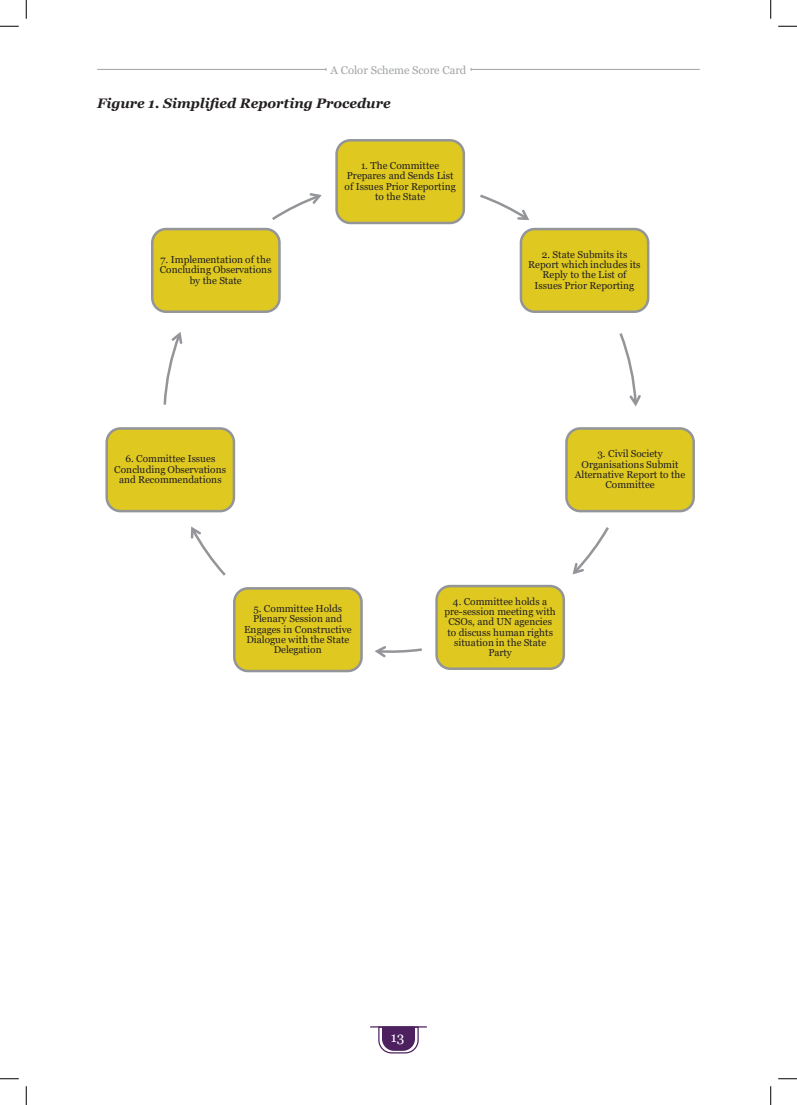
<style>
.page{position:relative;width:797px;height:1105px;background:#fff}
.page>*{position:absolute;margin:0;border:0;box-sizing:border-box;transform-origin:0 0}
.Monitoring_Figures{font:italic 700 13.75px "Georgia";color:#231f20}
.t1{font:13.75px "Georgia";color:#fff}
.t2{font:11.25px "Georgia";color:#a1a3a6}
.t3{font:10px/10.2px "Georgia";letter-spacing:.005em;color:#231f20;text-align:center}
</style>
<div class="page">
<svg style="left:377px;top:1027px;width:42px;height:27px"></svg>
<hr style="left:370px;top:1026px;width:57px;height:1px;background:#4d2160">
<hr style="left:97px;top:69px;width:229px;height:1px;background:#a1a3a6">
<hr style="left:471px;top:69px;width:228px;height:1px;background:#a1a3a6">
<div style="left:336px;top:140px;width:128px;height:83px;background:#dfc921;border-radius:14px"></div>
<div style="left:335px;top:139px;width:130px;height:85px;border:3px solid #939598;border-radius:14px"></div>
<svg style="left:480px;top:194px;width:49px;height:26px"></svg>
<div style="left:521px;top:229px;width:127px;height:83px;background:#dfc921;border-radius:14px"></div>
<div style="left:519px;top:228px;width:130px;height:85px;border:3px solid #939598;border-radius:14px"></div>
<svg style="left:619px;top:333px;width:22px;height:74px"></svg>
<div style="left:566px;top:428px;width:127px;height:83px;background:#dfc921;border-radius:14px"></div>
<div style="left:565px;top:427px;width:130px;height:85px;border:3px solid #939598;border-radius:14px"></div>
<svg style="left:572px;top:527px;width:37px;height:48px"></svg>
<div style="left:436px;top:586px;width:128px;height:83px;background:#dfc921;border-radius:14px"></div>
<div style="left:435px;top:585px;width:130px;height:85px;border:3px solid #939598;border-radius:14px"></div>
<svg style="left:375px;top:646px;width:47px;height:12px"></svg>
<div style="left:234px;top:588px;width:127px;height:83px;background:#dfc921;border-radius:14px"></div>
<div style="left:233px;top:587px;width:130px;height:85px;border:3px solid #939598;border-radius:14px"></div>
<div style="left:234px;top:588px;width:128px;height:84px;border:1px solid #939598;border-radius:14px"></div>
<svg style="left:190px;top:526px;width:36px;height:50px"></svg>
<div style="left:107px;top:428px;width:127px;height:83px;background:#dfc921;border-radius:14px"></div>
<div style="left:105px;top:427px;width:130px;height:85px;border:3px solid #939598;border-radius:14px"></div>
<svg style="left:163px;top:332px;width:20px;height:73px"></svg>
<div style="left:152px;top:229px;width:127px;height:83px;background:#dfc921;border-radius:14px"></div>
<div style="left:151px;top:228px;width:130px;height:85px;border:3px solid #939598;border-radius:14px"></div>
<svg style="left:272px;top:193px;width:50px;height:27px"></svg>
<svg style="left:0;top:25px;width:19px;height:2px"></svg>
<svg style="left:778px;top:25px;width:19px;height:2px"></svg>
<svg style="left:0;top:1078px;width:19px;height:1px"></svg>
<svg style="left:778px;top:1078px;width:19px;height:1px"></svg>
<svg style="left:25px;top:0;width:2px;height:19px"></svg>
<svg style="left:25px;top:1086px;width:2px;height:19px"></svg>
<svg style="left:770px;top:0;width:1px;height:19px"></svg>
<svg style="left:770px;top:1086px;width:1px;height:19px"></svg>
<p class="t2" style="left:330px;top:63px;width:137px">A Color Scheme Score Card</p>
<p class="Monitoring_Figures" style="left:97px;top:95px;width:295px">Figure 1. Simplified Reporting Procedure</p>
<p class="t3" style="left:160px;top:255px;width:113px">7. Implementation of the<br>Concluding Observations by the State</p>
<p class="t3" style="left:114px;top:454px;width:113px">6. Committee Issues<br>Concluding Observations and Recommendations</p>
<p class="t3" style="left:344px;top:161px;width:113px">1. The Committee<br>Prepares and Sends List of Issues Prior Reporting to the State</p>
<p class="t3" style="left:528px;top:249px;width:114px">2. State Submits its<br>Report which includes its<br>Reply to the List of<br>Issues Prior Reporting</p>
<p class="t3" style="left:574px;top:449px;width:112px">3. Civil Society<br>Organisations Submit<br>Alternative Report to the<br>Committee</p>
<p class="t3" style="left:244px;top:604px;width:109px">5. Committee Holds<br>Plenary Session and<br>Engages in Constructive<br>Dialogue with the State<br>Delegation</p>
<p class="t3" style="left:444px;top:596px;width:113px">4. Committee holds a pre-session meeting with<br>CSOs, and UN agencies to discuss human rights situation in the State<br>Party</p>
<h1 class="t1" style="left:391px;top:1028px;width:15px">13</h1>
</div>
